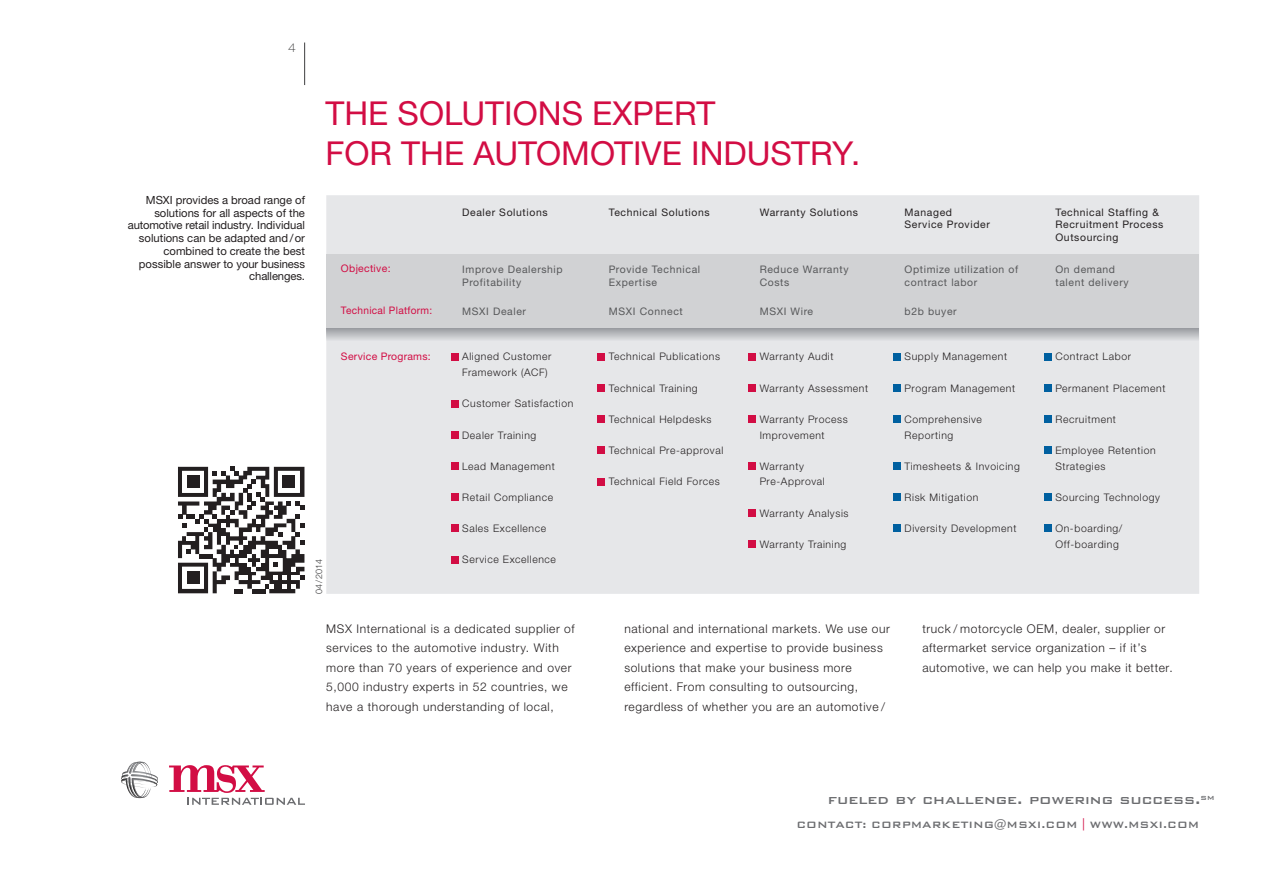
<style>
.page{position:relative;width:1263px;height:893px;background:#fff}
.page>*{position:absolute;margin:0;border:0;box-sizing:border-box;transform-origin:0 0}
.t1{font:33px/39.6px "Helvetica Neue LTW1 G";color:#d20d44}
.t2{font:500 16.5px "Bank Gothic";color:#6c6d70}
.t3{font:500 12.3px "Bank Gothic";color:#6c6d70}
.t4{font:300 12px/19.5px "Helvetica Neue LTW1 G";letter-spacing:.05em;color:#231f20}
.t5{font:100 expanded 12px "Helvetica Neue";color:#3e3e3f}
.t6{font:11.25px/12.8px "Helvetica Neue LTW1 G";color:#231f20;text-align:right}
.t7{font:300 10.35px "Helvetica Neue LTW1 G";letter-spacing:.06em;color:#231f20}
.t8{font:10.35px/12.5px "Helvetica Neue LTW1 G";letter-spacing:.06em;color:#57585a}
.t9{font:10.35px/12.5px "Helvetica Neue LTW1 G";letter-spacing:.06em;color:#231f20}
.t10{font:10.35px "Helvetica Neue LTW1 G";letter-spacing:.03em;color:#d20d44}
.t11{font:300 9px "Helvetica Neue LTW1 G";color:#3e3e3f}
</style>
<div class="page">
<hr style="left:304px;top:43px;width:1px;height:42px;background:#3e3e3f">
<svg style="left:121px;top:762px;width:37px;height:36px"></svg>
<svg style="left:169px;top:765px;width:136px;height:40px"></svg>
<div style="left:326px;top:195px;width:873px;height:399px;background:#e6e7e9"></div>
<svg style="left:326px;top:327px;width:873px;height:14px;background:#bebfc3"></svg>
<div style="left:326px;top:254px;width:873px;height:73px;background:#d1d2d4"></div>
<div style="left:451px;top:353px;width:7px;height:7px;background:#d20d44"></div>
<div style="left:451px;top:400px;width:7px;height:7px;background:#d20d44"></div>
<div style="left:451px;top:431px;width:7px;height:7px;background:#d20d44"></div>
<div style="left:451px;top:462px;width:7px;height:8px;background:#d20d44"></div>
<div style="left:451px;top:493px;width:7px;height:8px;background:#d20d44"></div>
<div style="left:451px;top:525px;width:7px;height:7px;background:#d20d44"></div>
<div style="left:451px;top:556px;width:7px;height:7px;background:#d20d44"></div>
<div style="left:597px;top:353px;width:8px;height:7px;background:#d20d44"></div>
<div style="left:597px;top:384px;width:8px;height:8px;background:#d20d44"></div>
<div style="left:597px;top:415px;width:8px;height:8px;background:#d20d44"></div>
<div style="left:597px;top:447px;width:8px;height:7px;background:#d20d44"></div>
<div style="left:597px;top:478px;width:8px;height:7px;background:#d20d44"></div>
<div style="left:748px;top:353px;width:8px;height:7px;background:#d20d44"></div>
<div style="left:748px;top:384px;width:8px;height:8px;background:#d20d44"></div>
<div style="left:748px;top:415px;width:8px;height:8px;background:#d20d44"></div>
<div style="left:748px;top:462px;width:8px;height:8px;background:#d20d44"></div>
<div style="left:748px;top:509px;width:8px;height:8px;background:#d20d44"></div>
<div style="left:748px;top:540px;width:8px;height:8px;background:#d20d44"></div>
<div style="left:893px;top:353px;width:8px;height:7px;background:#0060a0"></div>
<div style="left:893px;top:384px;width:8px;height:8px;background:#0060a0"></div>
<div style="left:893px;top:415px;width:8px;height:8px;background:#0060a0"></div>
<div style="left:893px;top:462px;width:8px;height:8px;background:#0060a0"></div>
<div style="left:893px;top:493px;width:8px;height:8px;background:#0060a0"></div>
<div style="left:893px;top:525px;width:8px;height:7px;background:#0060a0"></div>
<div style="left:1044px;top:353px;width:7px;height:7px;background:#0060a0"></div>
<div style="left:1044px;top:384px;width:7px;height:8px;background:#0060a0"></div>
<div style="left:1044px;top:415px;width:7px;height:8px;background:#0060a0"></div>
<div style="left:1044px;top:447px;width:7px;height:7px;background:#0060a0"></div>
<div style="left:1044px;top:493px;width:7px;height:8px;background:#0060a0"></div>
<div style="left:1044px;top:525px;width:7px;height:7px;background:#0060a0"></div>
<svg style="left:178px;top:466px;width:127px;height:128px"></svg>
<hr style="left:252px;top:589px;width:13px;height:4px;background:#231f20">
<p class="t5" style="left:288px;top:40px;width:9px">4</p>
<p class="t1" style="left:325px;top:93px;width:536px">THE SOLUTIONS EXPERT<br>FOR THE AUTOMOTIVE INDUSTRY.</p>
<p class="t6" style="left:128px;top:193px;width:179px">MSXI provides a broad range of solutions for all aspects of the automotive retail industry. Individual solutions can be adapted and/or combined to create the best possible answer to your business challenges.</p>
<p class="t10" style="left:341px;top:262px;width:51px">Objective:</p>
<p class="t10" style="left:341px;top:304px;width:93px">Technical Platform:</p>
<p class="t10" style="left:341px;top:350px;width:91px">Service Programs:</p>
<p class="t11" style="left:313px;top:594px;width:37px;rotate:-90deg">04/2014</p>
<p class="t9" style="left:462px;top:206px;width:87px">Dealer Solutions</p>
<p class="t8" style="left:462px;top:263px;width:102px">Improve Dealership</p>
<p class="t8" style="left:462px;top:276px;width:61px">Profitability</p>
<p class="t8" style="left:462px;top:305px;width:65px">MSXI Dealer</p>
<p class="t7" style="left:462px;top:350px;width:91px">Aligned Customer</p>
<p class="t7" style="left:462px;top:366px;width:87px">Framework (ACF)</p>
<p class="t7" style="left:462px;top:397px;width:113px">Customer Satisfaction</p>
<p class="t7" style="left:462px;top:428px;width:76px">Dealer Training</p>
<p class="t7" style="left:462px;top:460px;width:94px">Lead Management</p>
<p class="t7" style="left:462px;top:491px;width:92px">Retail Compliance</p>
<p class="t7" style="left:462px;top:522px;width:85px">Sales Excellence</p>
<p class="t7" style="left:462px;top:553px;width:95px">Service Excellence</p>
<p class="t9" style="left:609px;top:206px;width:102px">Technical Solutions</p>
<p class="t8" style="left:609px;top:263px;width:93px">Provide Technical<br>Expertise</p>
<p class="t8" style="left:609px;top:305px;width:76px">MSXI Connect</p>
<p class="t7" style="left:609px;top:350px;width:113px">Technical Publications</p>
<p class="t7" style="left:609px;top:382px;width:90px">Technical Training</p>
<p class="t7" style="left:609px;top:413px;width:104px">Technical Helpdesks</p>
<p class="t7" style="left:609px;top:444px;width:116px">Technical Pre-approval</p>
<p class="t7" style="left:609px;top:475px;width:113px">Technical Field Forces</p>
<p class="t9" style="left:760px;top:206px;width:100px">Warranty Solutions</p>
<p class="t8" style="left:760px;top:263px;width:90px">Reduce Warranty</p>
<p class="t8" style="left:760px;top:276px;width:31px">Costs</p>
<p class="t8" style="left:760px;top:305px;width:55px">MSXI Wire</p>
<p class="t7" style="left:760px;top:350px;width:75px">Warranty Audit</p>
<p class="t7" style="left:760px;top:382px;width:110px">Warranty Assessment</p>
<p class="t7" style="left:760px;top:413px;width:90px">Warranty Process</p>
<p class="t7" style="left:760px;top:428px;width:67px">Improvement</p>
<p class="t7" style="left:760px;top:460px;width:46px">Warranty</p>
<p class="t7" style="left:760px;top:475px;width:67px">Pre-Approval</p>
<p class="t7" style="left:760px;top:507px;width:90px">Warranty Analysis</p>
<p class="t7" style="left:760px;top:538px;width:88px">Warranty Training</p>
<p class="t9" style="left:904px;top:206px;width:87px">Managed<br>Service Provider</p>
<p class="t8" style="left:904px;top:263px;width:115px">Optimize utilization of contract labor</p>
<p class="t8" style="left:904px;top:305px;width:54px">b2b buyer</p>
<p class="t7" style="left:904px;top:350px;width:104px">Supply Management</p>
<p class="t7" style="left:904px;top:382px;width:112px">Program Management</p>
<p class="t7" style="left:904px;top:413px;width:79px">Comprehensive</p>
<p class="t7" style="left:904px;top:428px;width:50px">Reporting</p>
<p class="t7" style="left:904px;top:460px;width:117px">Timesheets &amp; Invoicing</p>
<p class="t7" style="left:904px;top:491px;width:75px">Risk Mitigation</p>
<p class="t7" style="left:904px;top:522px;width:113px">Diversity Development</p>
<p class="t9" style="left:1055px;top:206px;width:110px">Technical Staffing &amp;<br>Recruitment Process<br>Outsourcing</p>
<p class="t8" style="left:1055px;top:263px;width:75px">On demand talent delivery</p>
<p class="t7" style="left:1055px;top:350px;width:77px">Contract Labor</p>
<p class="t7" style="left:1055px;top:382px;width:111px">Permanent Placement</p>
<p class="t7" style="left:1055px;top:413px;width:62px">Recruitment</p>
<p class="t7" style="left:1055px;top:444px;width:102px">Employee Retention</p>
<p class="t7" style="left:1055px;top:460px;width:52px">Strategies</p>
<p class="t7" style="left:1055px;top:491px;width:106px">Sourcing Technology</p>
<p class="t7" style="left:1055px;top:522px;width:68px">On-boarding/</p>
<p class="t7" style="left:1055px;top:538px;width:65px">Off-boarding</p>
<p class="t4" style="left:326px;top:619px;width:250px">MSX International is a dedicated supplier of services to the automotive industry. With more than 70 years of experience and over 5,000 industry experts in 52 countries, we have a thorough understanding of local,</p>
<p class="t4" style="left:624px;top:619px;width:267px">national and international markets. We use our experience and expertise to provide business solutions that make your business more efficient. From consulting to outsourcing, regardless of whether you are an automotive /</p>
<p class="t4" style="left:922px;top:619px;width:252px">truck / motorcycle OEM, dealer, supplier or aftermarket service organization – if it’s automotive, we can help you make it better.</p>
<p class="t2" style="left:828px;top:791px;width:388px">fueled by challenge. powering success.<sup>sm</sup></p>
<p class="t3" style="left:796px;top:818px;width:404px">CONTACT: CORPMARKETING@MSXI.COM WWW.MSXI.COM</p>
</div>
